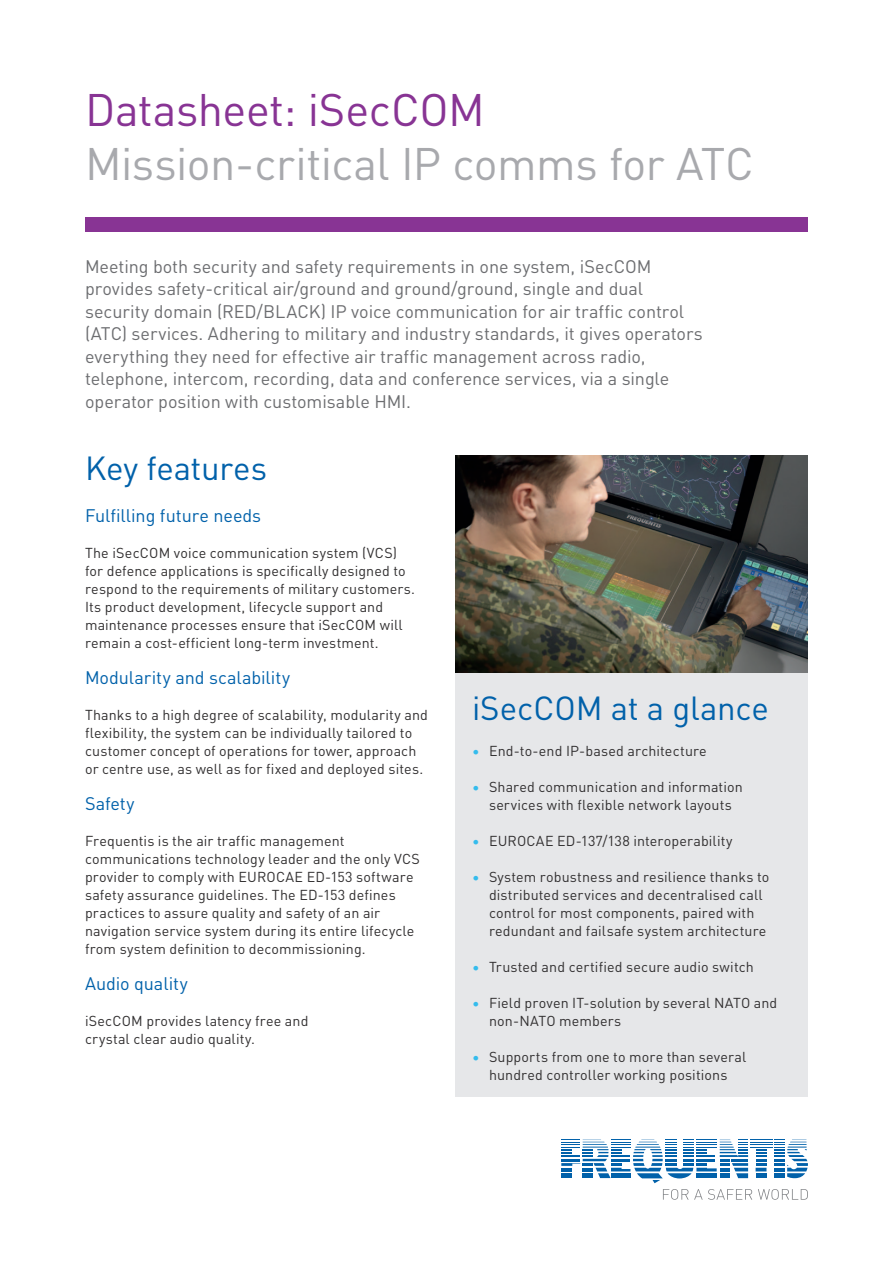
<style>
.page{position:relative;width:893px;height:1263px;background:#fff}
.page>*{position:absolute;margin:0;border:0;box-sizing:border-box;transform-origin:0 0}
.t1{font:45px "DINOT";letter-spacing:-.01em;color:#a8a9ad}
.t2{font:45px "DINOT";letter-spacing:-.005em;color:#883494}
.t3{font:33px "DINOT";letter-spacing:-.01em;color:#0161aa}
.t4{font:18px/22.5px "DINOT";letter-spacing:-.005em;color:#6c6d70}
.t5{font:18px "DINOT";letter-spacing:-.005em;color:#0161aa}
.t6{font:14.25px/18px "DINOT";letter-spacing:.01em;color:#312f30}
.s1{color:#34bced}
</style>
<div class="page">
<svg style="left:663px;top:1189px;width:145px;height:11px"></svg>
<svg style="left:561px;top:1140px;width:247px;height:43px"></svg>
<div style="left:85px;top:217px;width:723px;height:15px;background:#883494"></div>
<div style="left:455px;top:659px;width:353px;height:438px;background:#e6e7e9"></div>
<img style="left:455px;top:455px;width:353px;height:218px">
<h1 class="t2" style="left:85px;top:75px;width:401px">Datasheet: iSecCOM</h1>
<h1 class="t1" style="left:85px;top:129px;width:670px">Mission-critical IP comms for ATC</h1>
<p class="t4" style="left:85px;top:254px;width:619px">Meeting both security and safety requirements in one system, iSecCOM provides safety-critical air/ground and ground/ground, single and dual security domain (RED/BLACK) IP voice communication for air traffic control (ATC) services. Adhering to military and industry standards, it gives operators everything they need for effective air traffic management across radio, telephone, intercom, recording, data and conference services, via a single operator position with customisable HMI.</p>
<h2 class="t3" style="left:85px;top:443px;width:184px">Key features</h2>
<p class="t5" style="left:85px;top:502px;width:178px">Fulfilling future needs</p>
<p class="t6" style="left:85px;top:543px;width:332px">The iSecCOM voice communication system (VCS) for defence applications is specifically designed to respond to the requirements of military customers.<br>Its product development, lifecycle support and maintenance processes ensure that iSecCOM will remain a cost-efficient long-term investment.</p>
<p class="t5" style="left:85px;top:664px;width:207px">Modularity and scalability</p>
<p class="t6" style="left:85px;top:705px;width:344px">Thanks to a high degree of scalability, modularity and flexibility, the system can be individually tailored to customer concept of operations for tower, approach or centre use, as well as for fixed and deployed sites.</p>
<p class="t5" style="left:85px;top:790px;width:51px">Safety</p>
<p class="t6" style="left:85px;top:831px;width:336px">Frequentis is the air traffic management communications technology leader and the only VCS provider to comply with EUROCAE ED-153 software safety assurance guidelines. The ED-153 defines practices to assure quality and safety of an air navigation service system during its entire lifecycle from system definition to decommissioning.</p>
<p class="t5" style="left:85px;top:970px;width:104px">Audio quality</p>
<p class="t6" style="left:85px;top:1011px;width:225px">iSecCOM provides latency free and crystal clear audio quality.</p>
<h2 class="t3" style="left:472px;top:683px;width:298px">iSecCOM at a glance</h2>
<p class="t6" style="left:472px;top:741px;width:236px"><span class="s1">•</span> End-to-end IP-based architecture</p>
<p class="t6" style="left:472px;top:777px;width:272px;text-align:center"><span class="s1">•</span> Shared communication and information services with flexible network layouts</p>
<p class="t6" style="left:472px;top:831px;width:262px"><span class="s1">•</span> EUROCAE ED-137/138 interoperability</p>
<p class="t6" style="left:489px;top:867px;width:282px;text-indent:-17px"><span class="s1">•</span> System robustness and resilience thanks to distributed services and decentralised call control for most components, paired with redundant and failsafe system architecture</p>
<p class="t6" style="left:472px;top:957px;width:283px"><span class="s1">•</span> Trusted and certified secure audio switch</p>
<p class="t6" style="left:489px;top:993px;width:290px;text-indent:-17px"><span class="s1">•</span> Field proven IT-solution by several NATO and non-NATO members</p>
<p class="t6" style="left:472px;top:1047px;width:276px;text-align:center"><span class="s1">•</span> Supports from one to more than several hundred controller working positions</p>
</div>
